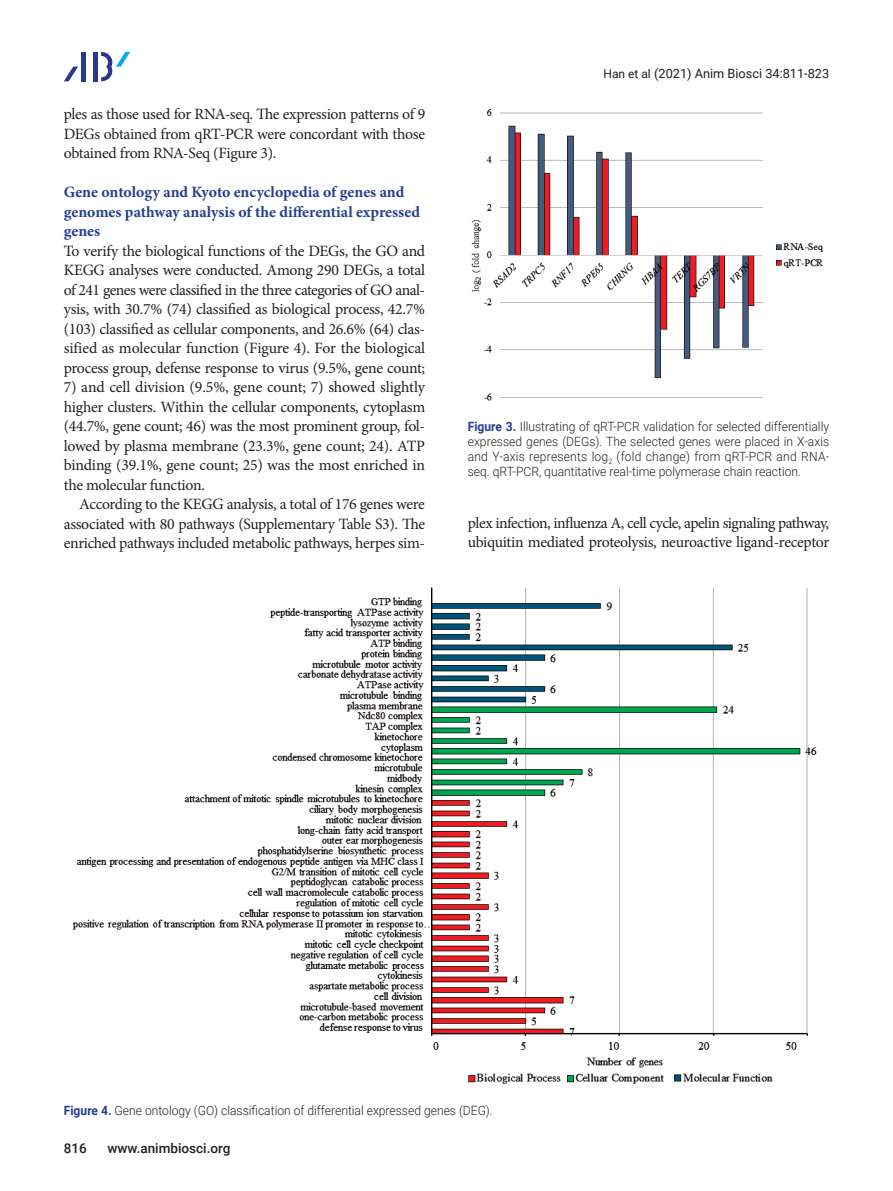
<style>
.page{position:relative;width:893px;height:1191px;background:#fff}
.page>*{position:absolute;margin:0;border:0;box-sizing:border-box;transform-origin:0 0}
.본문{font:15.75px/19.5px "Minion Pro";letter-spacing:-.025em;color:#231f20;text-align:justify}
.중제목{font:700 15.75px/19.5px "Minion Pro";color:#253f8e}
.t1{font:500 13.5px "Roboto";color:#231f20}
.표_그림__제목{font:300 12.75px/15px "Roboto";color:#231f20;text-align:justify;scale:.95 1}
.t2{font:12.75px "Roboto";color:#231f20}
.s1{font-size:12px}
.s2{font-weight:700;color:#253f8e}
</style>
<div class="page">
<div style="left:93px;top:52px;width:5px;height:29px;background:#283890"></div>
<hr style="left:82px;top:52px;width:4px;height:29px;background:#283890">
<svg style="left:64px;top:67px;width:14px;height:14px"></svg>
<svg style="left:101px;top:52px;width:29px;height:29px"></svg>
<img style="left:471px;top:109px;width:353px;height:292px">
<img style="left:72px;top:587px;width:745px;height:497px">
<p class="본문" style="left:64px;top:105px;width:363px">ples as those used for RNA-seq. The expression patterns of 9<br>DEGs obtained from qRT-PCR were concordant with those obtained from RNA-Seq (Figure 3).</p>
<p class="중제목" style="left:64px;top:182px;width:358px">Gene ontology and Kyoto encyclopedia of genes and genomes pathway analysis of the differential expressed genes</p>
<p class="본문" style="left:64px;top:241px;width:363px">To verify the biological functions of the DEGs, the GO and KEGG analyses were conducted. Among 290 DEGs, a total of 241 genes were classified in the three categories of GO anal&shy;ysis, with 30.7% (74) classified as biological process, 42.7% (103) classified as cellular components, and 26.6% (64) clas&shy;sified as molecular function (Figure 4). For the biological process group, defense response to virus (9.5%, gene count;</p>
<p class="본문" style="left:64px;top:378px;width:363px">7) and cell division (9.5%, gene count; 7) showed slightly higher clusters. Within the cellular components, cytoplasm (44.7%, gene count; 46) was the most prominent group, fol&shy;lowed by plasma membrane (23.3%, gene count; 24). ATP binding (39.1%, gene count; 25) was the most enriched in the molecular function.</p>
<p class="본문" style="left:64px;top:495px;width:363px;text-indent:15px">According to the KEGG analysis, a total of 176 genes were associated with 80 pathways (Supplementary Table S3). The enriched pathways included metabolic pathways, herpes sim-</p>
<p class="t2" style="left:603px;top:65px;width:227px"><span class="s1">Han et al</span> (2021) Anim Biosci 34:811-823</p>
<p class="표_그림__제목" style="left:468px;top:418px;width:382px"><span class="s2">Figure 3.</span> Illustrating of qRT-PCR validation for selected differentially expressed genes (DEGs). The selected genes were placed in X-axis and Y-axis represents log<sub>2</sub> (fold change) from qRT-PCR and RNA&shy;seq. qRT-PCR, quantitative real-time polymerase chain reaction.</p>
<p class="본문" style="left:468px;top:513px;width:363px">plex infection, influenza A, cell cycle, apelin signaling pathway, ubiquitin mediated proteolysis, neuroactive ligand-receptor</p>
<p class="표_그림__제목" style="left:64px;top:1102px;width:453px"><span class="s2">Figure 4.</span> Gene ontology (GO) classification of differential expressed genes (DEG).</p>
<p class="t1" style="left:64px;top:1138px;width:25px">816</p>
<p class="t1" style="left:107px;top:1138px;width:125px">www.animbiosci.org</p>
</div>
